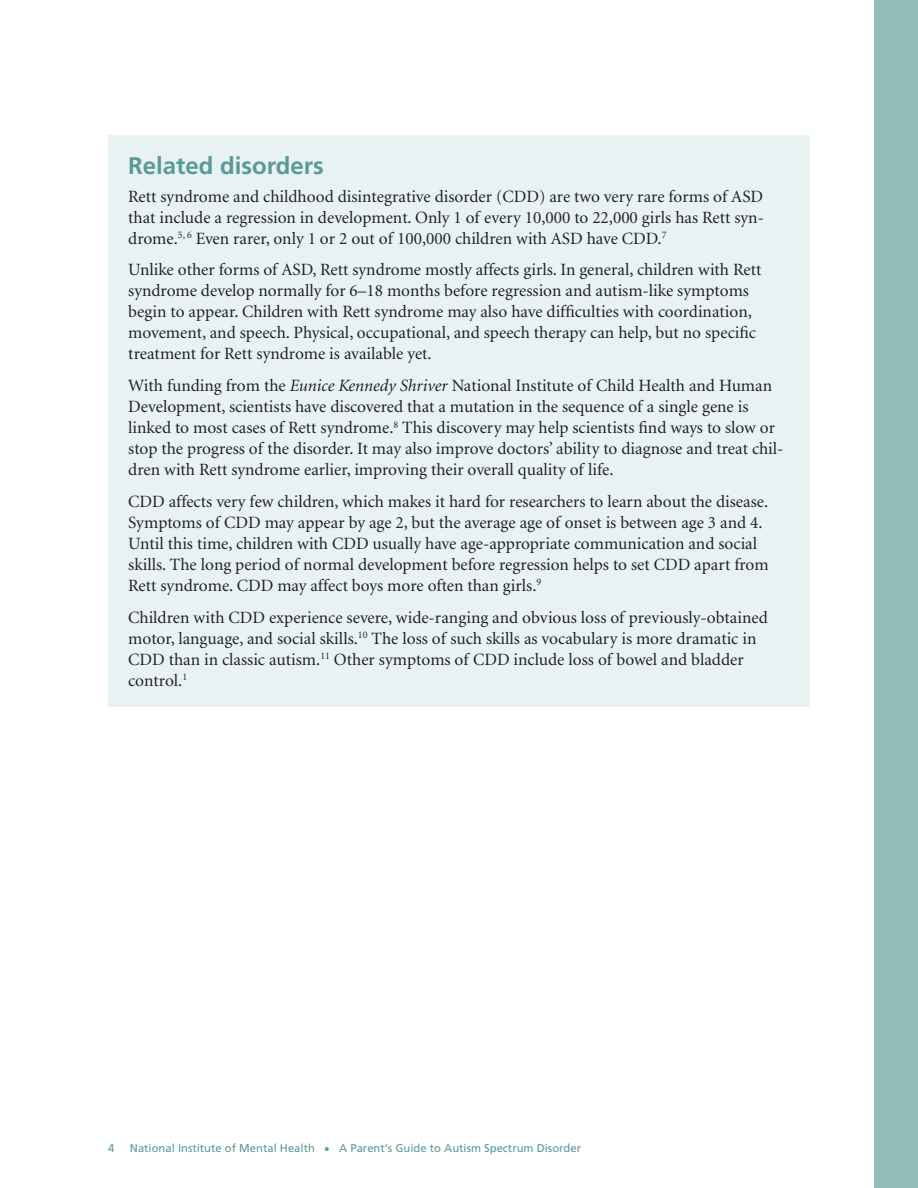
<style>
.page{position:relative;width:918px;height:1188px;background:#fff}
.page>*{position:absolute;margin:0;border:0;box-sizing:border-box;transform-origin:0 0}
.t1{font:700 24px "Frutiger";color:#599a98}
.t2{font:17.25px/21px "Minion";color:#231f20}
.t3{font:11.25px "Frutiger";color:#599a98}
.s1{font-style:italic}
</style>
<div class="page">
<div style="left:108px;top:135px;width:702px;height:572px;background:#e8f2f2"></div>
<div style="left:875px;top:0;width:43px;height:1188px;background:#93bdbb"></div>
<h3 class="t1" style="left:128px;top:151px;width:197px">Related disorders</h3>
<p class="t2" style="left:128px;top:186px;width:637px;text-align:justify">Rett syndrome and childhood disintegrative disorder (CDD) are two very rare forms of ASD that include a regression in development. Only 1 of every 10,000 to 22,000 girls has Rett syn&shy;drome.<sup>5,</sup> <sup>6</sup> Even rarer, only 1 or 2 out of 100,000 children with ASD have CDD.<sup>7</sup></p>
<p class="t2" style="left:128px;top:260px;width:635px">Unlike other forms of ASD, Rett syndrome mostly affects girls. In general, children with Rett syndrome develop normally for 6–18 months before regression and autism-like symptoms begin to appear. Children with Rett syndrome may also have difficulties with coordination, movement, and speech. Physical, occupational, and speech therapy can help, but no specific treatment for Rett syndrome is available yet.</p>
<p class="t2" style="left:128px;top:376px;width:657px">With funding from the <span class="s1">Eunice Kennedy Shriver</span> National Institute of Child Health and Human Development, scientists have discovered that a mutation in the sequence of a single gene is linked to most cases of Rett syndrome.<sup>8</sup> This discovery may help scientists find ways to slow or stop the progress of the disorder. It may also improve doctors’ ability to diagnose and treat chil&shy;dren with Rett syndrome earlier, improving their overall quality of life.</p>
<p class="t2" style="left:128px;top:492px;width:642px">CDD affects very few children, which makes it hard for researchers to learn about the disease.<br>Symptoms of CDD may appear by age 2, but the average age of onset is between age 3 and 4.<br>Until this time, children with CDD usually have age-appropriate communication and social skills. The long period of normal development before regression helps to set CDD apart from Rett syndrome. CDD may affect boys more often than girls.<sup>9</sup></p>
<p class="t2" style="left:128px;top:608px;width:641px">Children with CDD experience severe, wide-ranging and obvious loss of previously-obtained motor, language, and social skills.<sup>10</sup> The loss of such skills as vocabulary is more dramatic in CDD than in classic autism.<sup>11</sup> Other symptoms of CDD include loss of bowel and bladder control.<sup>1</sup></p>
<p class="t3" style="left:108px;top:1142px;width:8px">4</p>
<p class="t3" style="left:130px;top:1142px;width:453px">National Institute of Mental Health • A Parent’s Guide to Autism Spectrum Disorder</p>
</div>
